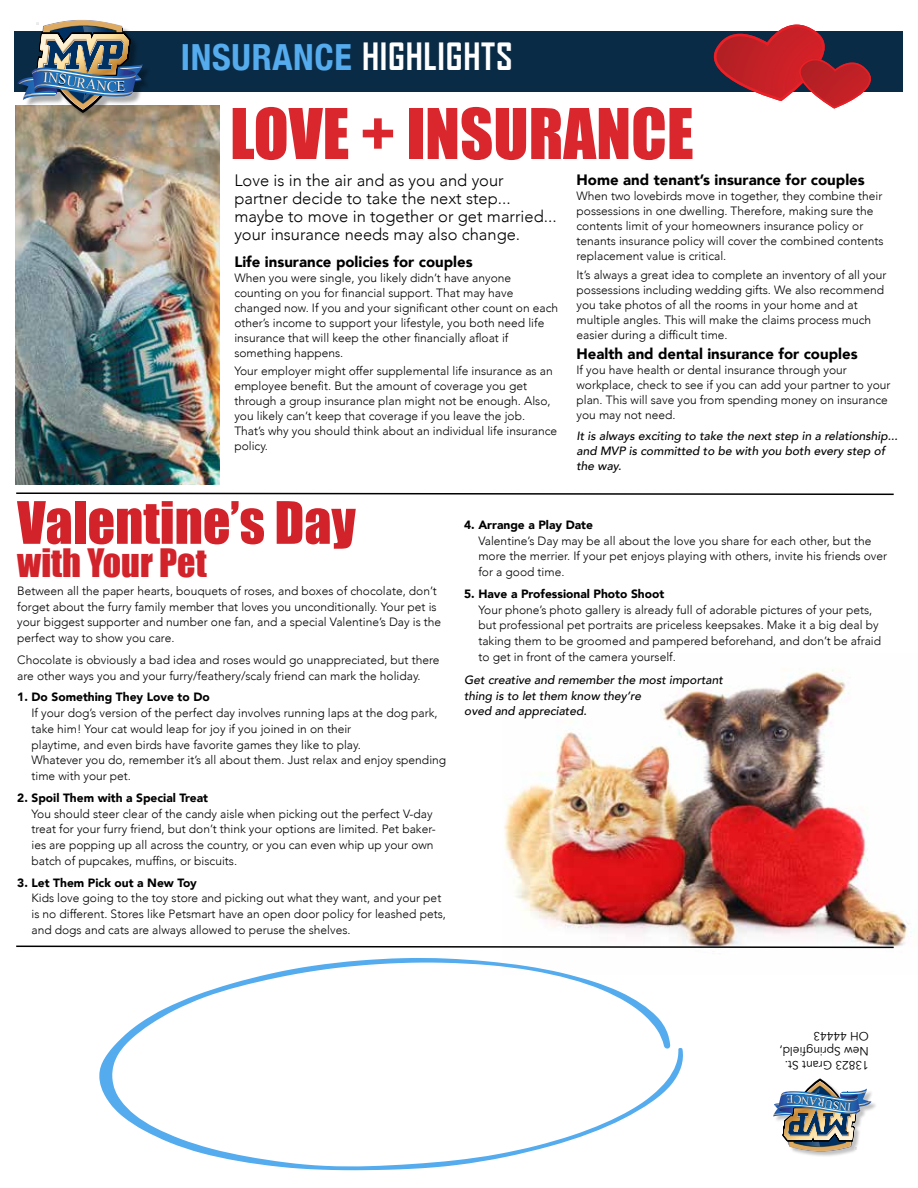
<style>
.page{position:relative;width:918px;height:1188px;background:#fff}
.page>*{position:absolute;margin:0;border:0;box-sizing:border-box;transform-origin:0 0}
.t1{font:64.5px "Impact";color:#d9272d}
.t2{font:54px "Impact";color:#d2232a}
.t3{font:700 36px "Agency FB";letter-spacing:.02em;color:#fff}
.t4{font:36px "Impact";color:#d2232a}
.t5{font:300 16.5px/18px "Avenir";color:#000}
.t6{font:900 15px "Avenir";color:#000}
.t7{font:300 12px/15px "Avenir";color:#000}
.t8{font:italic 500 12px/15px "Avenir";color:#000}
.t9{font:900 12px "Avenir";color:#000}
.t10{font:12px/14.4px "Avenir";color:#000}
.s1{font-family:"Helvetica Neue";font-stretch:condensed;color:#54abed}
</style>
<div class="page">
<img style="left:504px;top:669px;width:405px;height:278px">
<img style="left:15px;top:106px;width:204px;height:379px">
<svg style="left:16px;top:945px;width:879px;height:4px"></svg>
<svg style="left:16px;top:492px;width:878px;height:4px"></svg>
<svg style="left:99px;top:958px;width:584px;height:212px"></svg>
<div style="left:14px;top:31px;width:889px;height:61px;background:#0a2b45"></div>
<div style="left:774px;top:1080px;width:104px;height:78px;background:#000;opacity:.24"></div>
<div style="left:19px;top:22px;width:132px;height:99px;background:#000;opacity:.32"></div>
<svg style="left:713px;top:24px;width:158px;height:85px"></svg>
<img style="left:773px;top:1079px;width:98px;height:74px">
<img style="left:17px;top:20px;width:126px;height:92px">
<h3 class="t3" style="left:181px;top:34px;width:333px"><span class="s1">INSURANCE</span> HIGHLIGHTS</h3>
<h1 class="t1" style="left:230px;top:84px;width:465px">LOVE + INSURANCE</h1>
<h3 class="t5" style="left:234px;top:171px;width:324px">Love is in the air and as you and your partner decide to take the next step... maybe to move in together or get married... your insurance needs may also change.</h3>
<p class="t6" style="left:234px;top:249px;width:240px">Life insurance policies for couples</p>
<p class="t7" style="left:234px;top:270px;width:325px">When you were single, you likely didn’t have anyone counting on you for financial support. That may have changed now. If you and your significant other count on each other’s income to support your lifestyle, you both need life insurance that will keep the other financially afloat if something happens.</p>
<p class="t7" style="left:234px;top:363px;width:324px">Your employer might offer supplemental life insurance as an employee benefit. But the amount of coverage you get through a group insurance plan might not be enough. Also, you likely can’t keep that coverage if you leave the job.<br>That’s why you should think about an individual life insurance policy.</p>
<p class="t6" style="left:577px;top:166px;width:290px">Home and tenant’s insurance for couples</p>
<p class="t7" style="left:577px;top:188px;width:309px">When two lovebirds move in together, they combine their possessions in one dwelling. Therefore, making sure the contents limit of your homeowners insurance policy or tenants insurance policy will cover the combined contents replacement value is critical.</p>
<p class="t7" style="left:577px;top:267px;width:312px">It’s always a great idea to complete an inventory of all your possessions including wedding gifts. We also recommend you take photos of all the rooms in your home and at multiple angles. This will make the claims process much easier during a difficult time.</p>
<p class="t6" style="left:577px;top:340px;width:283px">Health and dental insurance for couples</p>
<p class="t7" style="left:577px;top:362px;width:315px">If you have health or dental insurance through your workplace, check to see if you can add your partner to your plan. This will save you from spending money on insurance you may not need.</p>
<p class="t8" style="left:577px;top:428px;width:323px">It is always exciting to take the next step in a relationship... and MVP is committed to be with you both every step of the way.</p>
<h2 class="t2" style="left:17px;top:481px;width:340px">Valentine’s Day</h2>
<h3 class="t4" style="left:17px;top:535px;width:191px">with Your Pet</h3>
<p class="t7" style="left:17px;top:583px;width:426px;line-height:15.8px">Between all the paper hearts, bouquets of roses, and boxes of chocolate, don’t forget about the furry family member that loves you unconditionally. Your pet is your biggest supporter and number one fan, and a special Valentine’s Day is the perfect way to show you care.</p>
<p class="t7" style="left:17px;top:652px;width:424px;line-height:15.8px">Chocolate is obviously a bad idea and roses would go unappreciated, but there are other ways you and your furry/feathery/scaly friend can mark the holiday.</p>
<p class="t9" style="left:17px;top:687px;width:194px">1. Do Something They Love to Do</p>
<p class="t7" style="left:31px;top:705px;width:416px;line-height:15.8px">If your dog’s version of the perfect day involves running laps at the dog park, take him! Your cat would leap for joy if you joined in on their<br>playtime, and even birds have favorite games they like to play.<br>Whatever you do, remember it’s all about them. Just relax and enjoy spending time with your pet.</p>
<p class="t9" style="left:17px;top:787px;width:192px">2. Spoil Them with a Special Treat</p>
<p class="t7" style="left:31px;top:806px;width:406px;line-height:15.8px">You should steer clear of the candy aisle when picking out the perfect V-day treat for your furry friend, but don’t think your options are limited. Pet baker&shy;ies are popping up all across the country, or you can even whip up your own batch of pupcakes, muffins, or biscuits.</p>
<p class="t9" style="left:17px;top:872px;width:181px">3. Let Them Pick out a New Toy</p>
<p class="t7" style="left:31px;top:890px;width:416px;line-height:15.8px">Kids love going to the toy store and picking out what they want, and your pet is no different. Stores like Petsmart have an open door policy for leashed pets, and dogs and cats are always allowed to peruse the shelves.</p>
<p class="t9" style="left:464px;top:514px;width:130px">4. Arrange a Play Date</p>
<p class="t7" style="left:478px;top:533px;width:410px;line-height:15.8px">Valentine’s Day may be all about the love you share for each other, but the more the merrier. If your pet enjoys playing with others, invite his friends over for a good time.</p>
<p class="t9" style="left:464px;top:583px;width:202px">5. Have a Professional Photo Shoot</p>
<p class="t7" style="left:478px;top:602px;width:404px;line-height:15.8px">Your phone’s photo gallery is already full of adorable pictures of your pets, but professional pet portraits are priceless keepsakes. Make it a big deal by taking them to be groomed and pampered beforehand, and don’t be afraid to get in front of the camera yourself.</p>
<p class="t8" style="left:464px;top:672px;width:260px;line-height:15.8px">Get creative and remember the most important thing is to let them know they’re<br>oved and appreciated.</p>
<p class="t10" style="left:869px;top:1072px;width:91px;rotate:-180deg">13823 Grant St.<br>New Springfield,<br>OH 44443</p>
</div>
